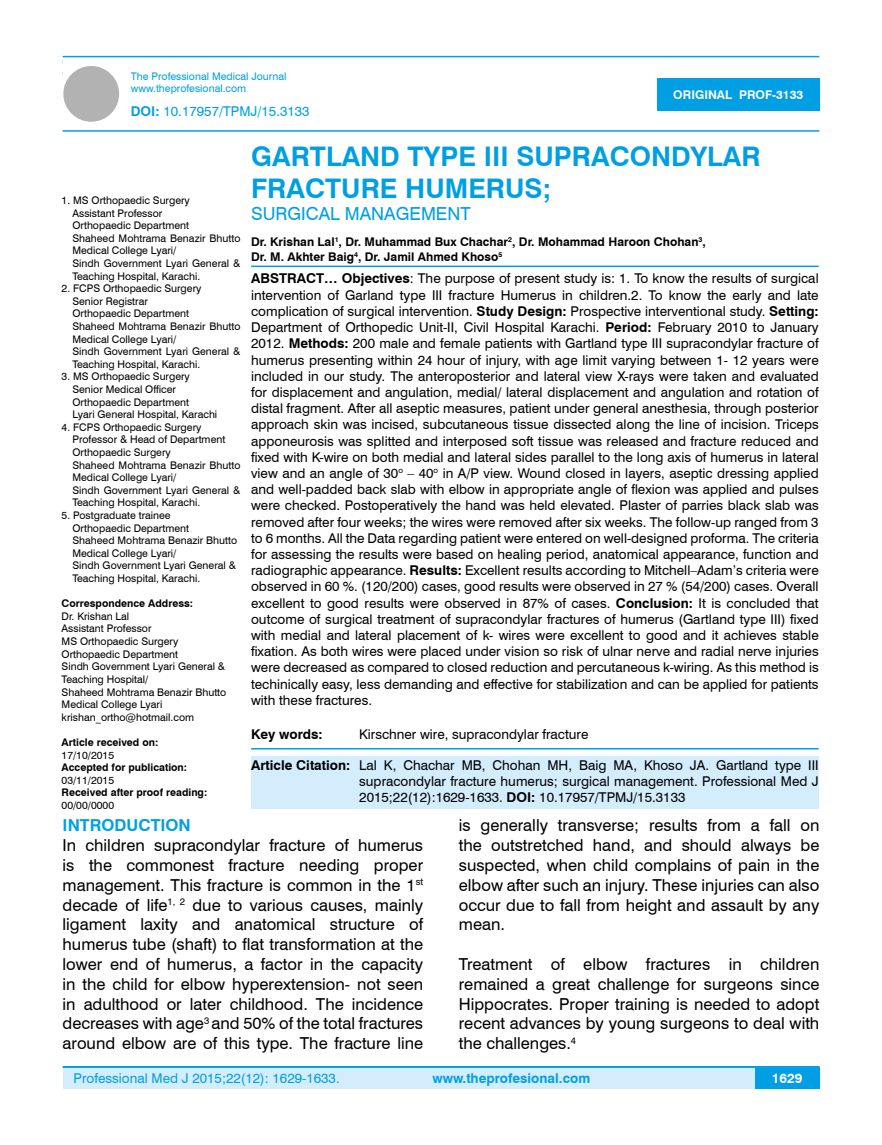
<style>
.page{position:relative;width:882px;height:1145px;background:#fff}
.page>*{position:absolute;margin:0;border:0;box-sizing:border-box;transform-origin:0 0}
.t1{font:700 27px/32.4px "Swiss 721 BT";color:#009fe3}
.t2{font:18px "Swiss 721 BT";color:#009fe3}
.t3{font:16.5px/19.8px "Swiss 721 BT";color:#000;text-align:justify}
.t4{font:700 16.5px "Swiss 721 BT";color:#009fe3}
.t5{font:13.5px/16.2px "Swiss 721 BT";color:#000;text-align:justify}
.t6{font:13.5px "Swiss 721 BT";color:#009fe3}
.t7{font:700 13.5px "Swiss 721 BT";color:#009fe3}
.t8{font:700 13.5px "Swiss 721 BT";color:#000}
.t9{font:700 13.5px "Swiss 721 BT";color:#fff}
.t10{font:700 12px/14.4px "Swiss 721 BT";color:#000}
.t11{font:700 12px "Swiss 721 BT";color:#fff}
.t12{font:10.5px/12.6px "Swiss 721 BT";color:#000}
.t13{font:700 10.5px "Swiss 721 BT";color:#000}
.t14{font:10.5px/12.6px "Swiss 721 BT";color:#009fe3}
.s1{font-weight:700}
</style>
<div class="page">
<div style="left:63px;top:1067px;width:756px;height:21px;background:#d4edfc"></div>
<hr style="left:63px;top:1066px;width:756px;height:2px;background:#009fe3">
<div style="left:754px;top:1068px;width:65px;height:20px;background:#009fe3"></div>
<hr style="left:63px;top:56px;width:756px;height:1px;background:#009fe3">
<hr style="left:63px;top:130px;width:756px;height:2px;background:#009fe3">
<div style="left:63px;top:66px;width:56px;height:56px;background:#b3b2b2;border-radius:50%"></div>
<div style="left:657px;top:78px;width:162px;height:33px;background:#009fe3"></div>
<hr style="left:251px;top:265px;width:567px;height:2px;background:#009fe3">
<hr style="left:251px;top:748px;width:567px;height:1px;background:#009fe3">
<div style="left:251px;top:756px;width:567px;height:53px;background:#d4edfc"></div>
<p class="t14" style="left:131px;top:69px;width:157px">The Professional Medical Journal www.theprofesional.com</p>
<p class="t6" style="left:131px;top:102px;width:180px"><span class="s1">DOI:</span> 10.17957/TPMJ/15.3133</p>
<p class="t11" style="left:673px;top:87px;width:131px">ORIGINAL PROF-3133</p>
<p class="t12" style="left:72px;top:193px;width:169px;text-indent:-11px">1. MS Orthopaedic Surgery<br>Assistant Professor<br>Orthopaedic Department<br>Shaheed Mohtrama Benazir Bhutto<br>Medical College Lyari/<br>Sindh Government Lyari General &amp;<br>Teaching Hospital, Karachi.</p>
<p class="t12" style="left:72px;top:282px;width:169px;text-indent:-11px">2. FCPS Orthopaedic Surgery<br>Senior Registrar<br>Orthopaedic Department<br>Shaheed Mohtrama Benazir Bhutto<br>Medical College Lyari/<br>Sindh Government Lyari General &amp;<br>Teaching Hospital, Karachi.</p>
<p class="t12" style="left:72px;top:370px;width:146px;text-indent:-11px">3. MS Orthopaedic Surgery<br>Senior Medical Officer<br>Orthopaedic Department<br>Lyari General Hospital, Karachi</p>
<p class="t12" style="left:72px;top:420px;width:169px;text-indent:-11px">4. FCPS Orthopaedic Surgery<br>Professor &amp; Head of Department<br>Orthopaedic Surgery<br>Shaheed Mohtrama Benazir Bhutto<br>Medical College Lyari/<br>Sindh Government Lyari General &amp;<br>Teaching Hospital, Karachi.</p>
<p class="t12" style="left:72px;top:508px;width:166px;text-indent:-11px">5. Postgraduate trainee<br>Orthopaedic Department<br>Shaheed Mohtrama Benazir Bhutto<br>Medical College Lyari/<br>Sindh Government Lyari General &amp;<br>Teaching Hospital, Karachi.</p>
<p class="t13" style="left:62px;top:596px;width:133px">Correspondence Address:</p>
<p class="t12" style="left:62px;top:609px;width:166px">Dr. Krishan Lal<br>Assistant Professor<br>MS Orthopaedic Surgery<br>Orthopaedic Department<br>Sindh Government Lyari General &amp;<br>Teaching Hospital/<br>Shaheed Mohtrama Benazir Bhutto<br>Medical College Lyari krishan_ortho@hotmail.com</p>
<p class="t13" style="left:62px;top:735px;width:98px">Article received on:</p>
<p class="t12" style="left:62px;top:748px;width:54px">17/10/2015</p>
<p class="t13" style="left:62px;top:760px;width:127px">Accepted for publication:</p>
<p class="t12" style="left:62px;top:773px;width:54px">03/11/2015</p>
<p class="t13" style="left:62px;top:785px;width:147px">Received after proof reading:</p>
<p class="t12" style="left:62px;top:798px;width:54px">00/00/0000</p>
<h1 class="t1" style="left:251px;top:139px;width:511px">GARTLAND TYPE III SUPRACONDYLAR<br>FRACTURE HUMERUS;</h1>
<h2 class="t2" style="left:251px;top:201px;width:221px">SURGICAL MANAGEMENT</h2>
<p class="t10" style="left:251px;top:234px;width:456px">Dr. Krishan Lal<sup>1</sup>, Dr. Muhammad Bux Chachar<sup>2</sup>, Dr. Mohammad Haroon Chohan<sup>3</sup>,<br>Dr. M. Akhter Baig<sup>4</sup>, Dr. Jamil Ahmed Khoso<sup>5</sup></p>
<p class="t5" style="left:251px;top:270px;width:569px"><span class="s1">ABSTRACT… Objectives</span>: The purpose of present study is: 1. To know the results of surgical intervention of Garland type III fracture Humerus in children.2. To know the early and late complication of surgical intervention. <span class="s1">Study Design:</span> Prospective interventional study. <span class="s1">Setting:<br></span>Department of Orthopedic Unit-II, Civil Hospital Karachi. <span class="s1">Period:</span> February 2010 to January 2012. <span class="s1">Methods:</span> 200 male and female patients with Gartland type III supracondylar fracture of humerus presenting within 24 hour of injury, with age limit varying between 1- 12 years were included in our study. The anteroposterior and lateral view X-rays were taken and evaluated for displacement and angulation, medial/ lateral displacement and angulation and rotation of distal fragment. After all aseptic measures, patient under general anesthesia, through posterior approach skin was incised, subcutaneous tissue dissected along the line of incision. Triceps apponeurosis was splitted and interposed soft tissue was released and fracture reduced and fixed with K-wire on both medial and lateral sides parallel to the long axis of humerus in lateral view and an angle of 30<sup>o</sup> – 40<sup>o</sup> in A/P view. Wound closed in layers, aseptic dressing applied and well-padded back slab with elbow in appropriate angle of flexion was applied and pulses were checked. Postoperatively the hand was held elevated. Plaster of parries black slab was removed after four weeks; the wires were removed after six weeks. The follow-up ranged from 3 to 6 months. All the Data regarding patient were entered on well-designed proforma. The criteria for assessing the results were based on healing period, anatomical appearance, function and radiographic appearance. <span class="s1">Results:</span> Excellent results according to Mitchell–Adam’s criteria were observed in 60 %. (120/200) cases, good results were observed in 27 % (54/200) cases. Overall excellent to good results were observed in 87% of cases. <span class="s1">Conclusion:</span> It is concluded that outcome of surgical treatment of supracondylar fractures of humerus (Gartland type III) fixed with medial and lateral placement of k- wires were excellent to good and it achieves stable fixation. As both wires were placed under vision so risk of ulnar nerve and radial nerve injuries were decreased as compared to closed reduction and percutaneous k-wiring. As this method is techinically easy, less demanding and effective for stabilization and can be applied for patients with these fractures.</p>
<p class="t8" style="left:251px;top:725px;width:73px">Key words:</p>
<p class="t5" style="left:359px;top:725px;width:230px">Kirschner wire, supracondylar fracture</p>
<p class="t5" style="left:359px;top:756px;width:461px;text-indent:-108px"><span class="s1">Article Citation:</span> Lal K, Chachar MB, Chohan MH, Baig MA, Khoso JA. Gartland type III supracondylar fracture humerus; surgical management. Professional Med J 2015;22(12):1629-1633. <span class="s1">DOI:</span> 10.17957/TPMJ/15.3133</p>
<p class="t4" style="left:63px;top:814px;width:130px">INTRODUCTION</p>
<p class="t3" style="left:63px;top:834px;width:362px">In children supracondylar fracture of humerus is the commonest fracture needing proper management. This fracture is common in the 1<sup>st </sup>decade of life<sup>1,</sup> <sup>2</sup> due to various causes, mainly ligament laxity and anatomical structure of humerus tube (shaft) to flat transformation at the lower end of humerus, a factor in the capacity in the child for elbow hyperextension- not seen in adulthood or later childhood. The incidence decreases with age<sup>3</sup> and 50% of the total fractures around elbow are of this type. The fracture line</p>
<p class="t3" style="left:458px;top:815px;width:362px">is generally transverse; results from a fall on the outstretched hand, and should always be suspected, when child complains of pain in the elbow after such an injury. These injuries can also occur due to fall from height and assault by any mean.</p>
<p class="t3" style="left:458px;top:953px;width:362px">Treatment of elbow fractures in children remained a great challenge for surgeons since Hippocrates. Proper training is needed to adopt recent advances by young surgeons to deal with the challenges.<sup>4</sup></p>
<p class="t6" style="left:74px;top:1069px;width:267px">Professional Med J 2015;22(12): 1629-1633.</p>
<p class="t7" style="left:432px;top:1069px;width:159px">www.theprofesional.com</p>
<p class="t9" style="left:771px;top:1069px;width:32px">1629</p>
</div>
